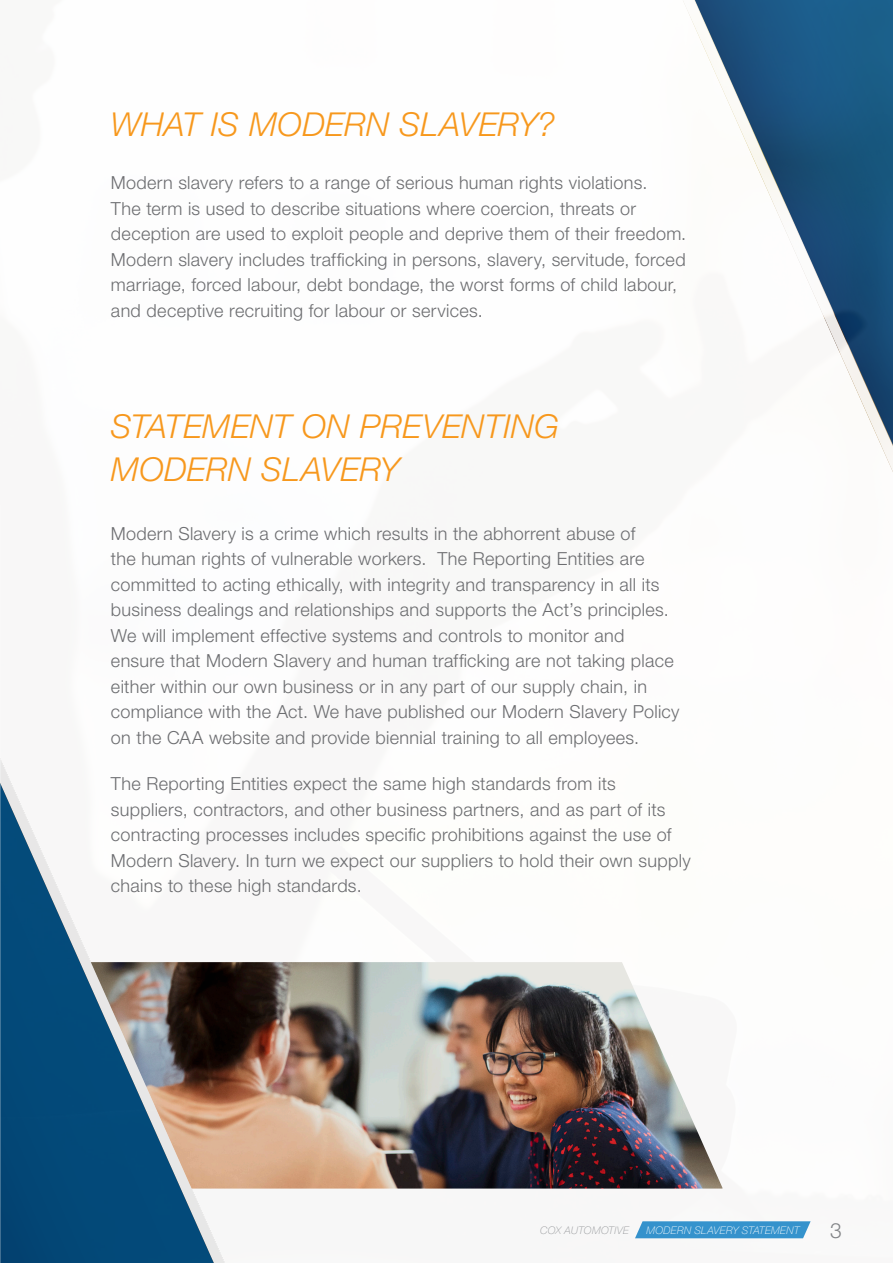
<style>
.page{position:relative;width:893px;height:1263px;background:#fff}
.page>*{position:absolute;margin:0;border:0;box-sizing:border-box;transform-origin:0 0}
.t1{font:italic 300 33px/43.5px "Helvetica Neue LT Std";letter-spacing:.005em;color:#f7981d}
.t2{font:300 21px "Helvetica Neue LT Std";color:#808285}
.Body_Copy{font:300 18px/25.5px "Helvetica Neue LT Std";letter-spacing:.015em;color:#6c6d70}
.t3{font:italic 100 10.5px "Helvetica Neue LT Std";letter-spacing:.025em;color:#fff}
.t4{font:italic 100 10.5px "Helvetica Neue LT Std";letter-spacing:.03em;color:#939598}
</style>
<div class="page">
<svg style="left:683px;top:0;width:210px;height:472px"></svg>
<svg style="left:0;top:758px;width:229px;height:505px"></svg>
<img style="left:91px;top:962px;width:631px;height:226px">
<svg style="left:635px;top:1221px;width:176px;height:17px;background:#4198cf"></svg>
<p class="t1" style="left:111px;top:102px;width:446px">WHAT IS MODERN SLAVERY?</p>
<p class="Body_Copy" style="left:111px;top:170px;width:577px">Modern slavery refers to a range of serious human rights violations.<br>The term is used to describe situations where coercion, threats or deception are used to exploit people and deprive them of their freedom.<br>Modern slavery includes trafficking in persons, slavery, servitude, forced marriage, forced labour, debt bondage, the worst forms of child labour, and deceptive recruiting for labour or services.</p>
<p class="t1" style="left:111px;top:404px;width:449px">STATEMENT ON PREVENTING<br>MODERN SLAVERY</p>
<p class="Body_Copy" style="left:111px;top:520px;width:570px">Modern Slavery is a crime which results in the abhorrent abuse of<br>the human rights of vulnerable workers. The Reporting Entities are committed to acting ethically, with integrity and transparency in all its business dealings and relationships and supports the Act’s principles.<br>We will implement effective systems and controls to monitor and ensure that Modern Slavery and human trafficking are not taking place either within our own business or in any part of our supply chain, in compliance with the Act. We have published our Modern Slavery Policy on the CAA website and provide biennial training to all employees.</p>
<p class="Body_Copy" style="left:111px;top:771px;width:581px">The Reporting Entities expect the same high standards from its suppliers, contractors, and other business partners, and as part of its contracting processes includes specific prohibitions against the use of Modern Slavery. In turn we expect our suppliers to hold their own supply chains to these high standards.</p>
<p class="t4" style="left:540px;top:1224px;width:90px">COX AUTOMOTIVE</p>
<p class="t3" style="left:646px;top:1224px;width:154px">MODERN SLAVERY STATEMENT</p>
<p class="t2" style="left:830px;top:1217px;width:13px">3</p>
</div>
